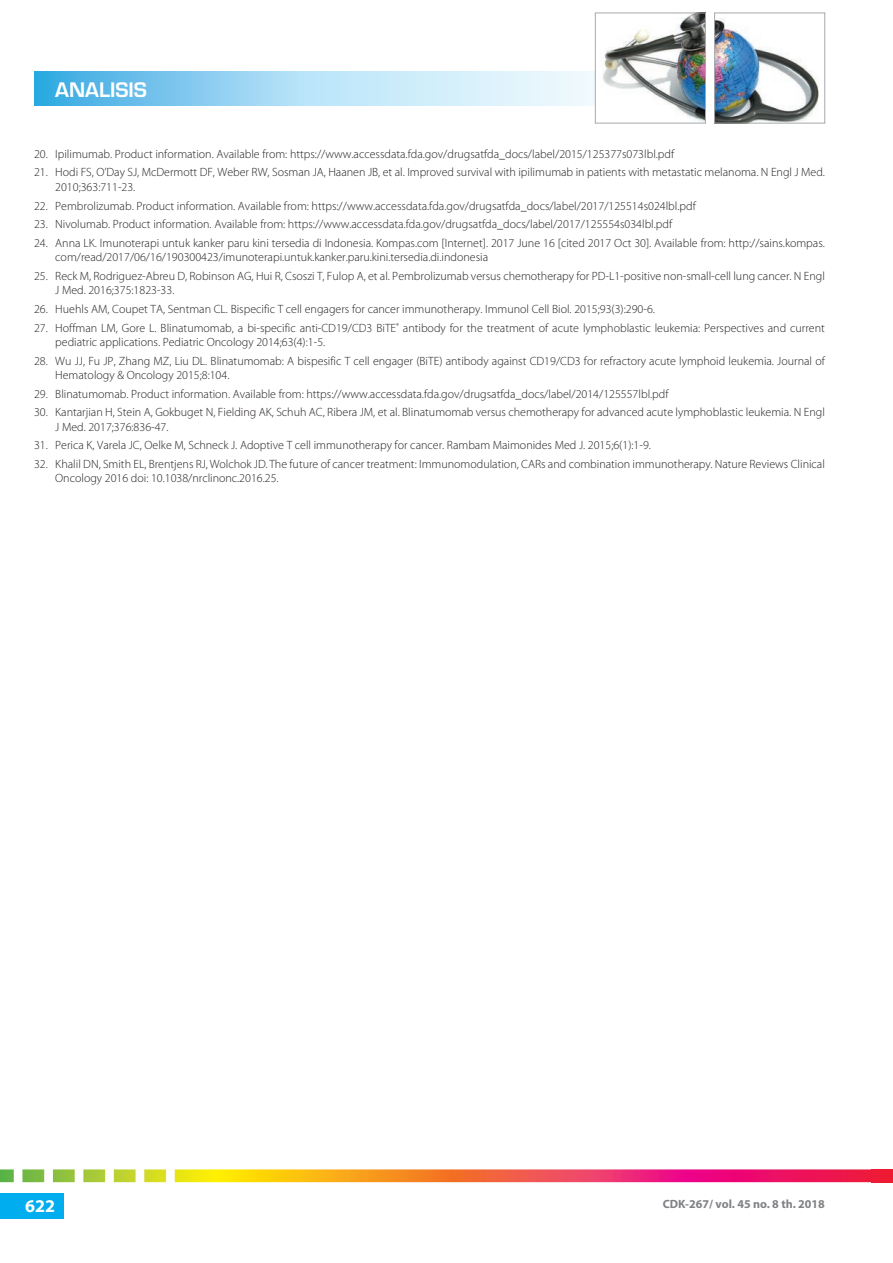
<style>
.page{position:relative;width:893px;height:1263px;background:#fff}
.page>*{position:absolute;margin:0;border:0;box-sizing:border-box;transform-origin:0 0}
.t1{font:600 19.5px "Eurostile LT Std";color:#fff}
.t2{font:700 18px "Myriad Pro";color:#fff}
.t3{font:300 12px/14.4px "Myriad Pro";color:#231f20}
.t4{font:700 12px "Myriad Pro";color:#808285}
</style>
<div class="page">
<svg style="left:34px;top:71px;width:561px;height:35px;background:#a7dbf4"></svg>
<img style="left:603px;top:15px;width:101px;height:106px">
<div style="left:595px;top:13px;width:111px;height:110px;border:1px solid #a8a9ad"></div>
<img style="left:716px;top:18px;width:103px;height:103px">
<div style="left:714px;top:13px;width:111px;height:110px;border:1px solid #a8a9ad"></div>
<div style="left:0;top:1193px;width:64px;height:25px;background:#00aeef"></div>
<svg style="left:0;top:1169px;width:893px;height:13px;background:#e87d50"></svg>
<h1 class="t1" style="left:55px;top:78px;width:93px">ANALISIS</h1>
<p class="t3" style="left:34px;top:147px;width:642px">20. Ipilimumab. Product information. Available from: https://www.accessdata.fda.gov/drugsatfda_docs/label/2015/125377s073lbl.pdf</p>
<p class="t3" style="left:55px;top:165px;width:771px;text-indent:-21px">21. Hodi FS, O’Day SJ, McDermott DF, Weber RW, Sosman JA, Haanen JB, et al. Improved survival with ipilimumab in patients with metastatic melanoma. N Engl J Med.<br>2010;363:711-23.</p>
<p class="t3" style="left:34px;top:199px;width:663px">22. Pembrolizumab. Product information. Available from: https://www.accessdata.fda.gov/drugsatfda_docs/label/2017/125514s024lbl.pdf</p>
<p class="t3" style="left:34px;top:217px;width:640px">23. Nivolumab. Product information. Available from: https://www.accessdata.fda.gov/drugsatfda_docs/label/2017/125554s034lbl.pdf</p>
<p class="t3" style="left:55px;top:236px;width:771px;text-indent:-21px">24. Anna LK. Imunoterapi untuk kanker paru kini tersedia di Indonesia. Kompas.com [Internet]. 2017 June 16 [cited 2017 Oct 30]. Available from: http://sains.kompas. com/read/2017/06/16/190300423/imunoterapi.untuk.kanker.paru.kini.tersedia.di.indonesia</p>
<p class="t3" style="left:55px;top:269px;width:771px;text-indent:-21px">25. Reck M, Rodriguez-Abreu D, Robinson AG, Hui R, Csoszi T, Fulop A, et al. Pembrolizumab versus chemotherapy for PD-L1-positive non-small-cell lung cancer. N Engl<br>J Med. 2016;375:1823-33.</p>
<p class="t3" style="left:34px;top:302px;width:622px">26. Huehls AM, Coupet TA, Sentman CL. Bispecific T cell engagers for cancer immunotherapy. Immunol Cell Biol. 2015;93(3):290-6.</p>
<p class="t3" style="left:55px;top:321px;width:771px;text-indent:-21px">27. Hoffman LM, Gore L. Blinatumomab, a bi-specific anti-CD19/CD3 BiTE<sup>®</sup> antibody for the treatment of acute lymphoblastic leukemia: Perspectives and current pediatric applications. Pediatric Oncology 2014;63(4):1-5.</p>
<p class="t3" style="left:55px;top:354px;width:771px;text-indent:-21px">28. Wu JJ, Fu JP, Zhang MZ, Liu DL. Blinatumomab: A bispesific T cell engager (BiTE) antibody against CD19/CD3 for refractory acute lymphoid leukemia. Journal of<br>Hematology &amp; Oncology 2015;8:104.</p>
<p class="t3" style="left:34px;top:387px;width:636px">29. Blinatumomab. Product information. Available from: https://www.accessdata.fda.gov/drugsatfda_docs/label/2014/125557lbl.pdf</p>
<p class="t3" style="left:55px;top:405px;width:771px;text-indent:-21px">30. Kantarjian H, Stein A, Gokbuget N, Fielding AK, Schuh AC, Ribera JM, et al. Blinatumomab versus chemotherapy for advanced acute lymphoblastic leukemia. N Engl<br>J Med. 2017;376:836-47.</p>
<p class="t3" style="left:34px;top:438px;width:618px">31. Perica K, Varela JC, Oelke M, Schneck J. Adoptive T cell immunotherapy for cancer. Rambam Maimonides Med J. 2015;6(1):1-9.</p>
<p class="t3" style="left:55px;top:457px;width:771px;text-indent:-21px">32. Khalil DN, Smith EL, Brentjens RJ, Wolchok JD. The future of cancer treatment: Immunomodulation, CARs and combination immunotherapy. Nature Reviews Clinical<br>Oncology 2016 doi: 10.1038/nrclinonc.2016.25.</p>
<h2 class="t2" style="left:25px;top:1194px;width:31px">622</h2>
<p class="t4" style="left:663px;top:1196px;width:164px">CDK-267/ vol. 45 no. 8 th. 2018</p>
</div>
